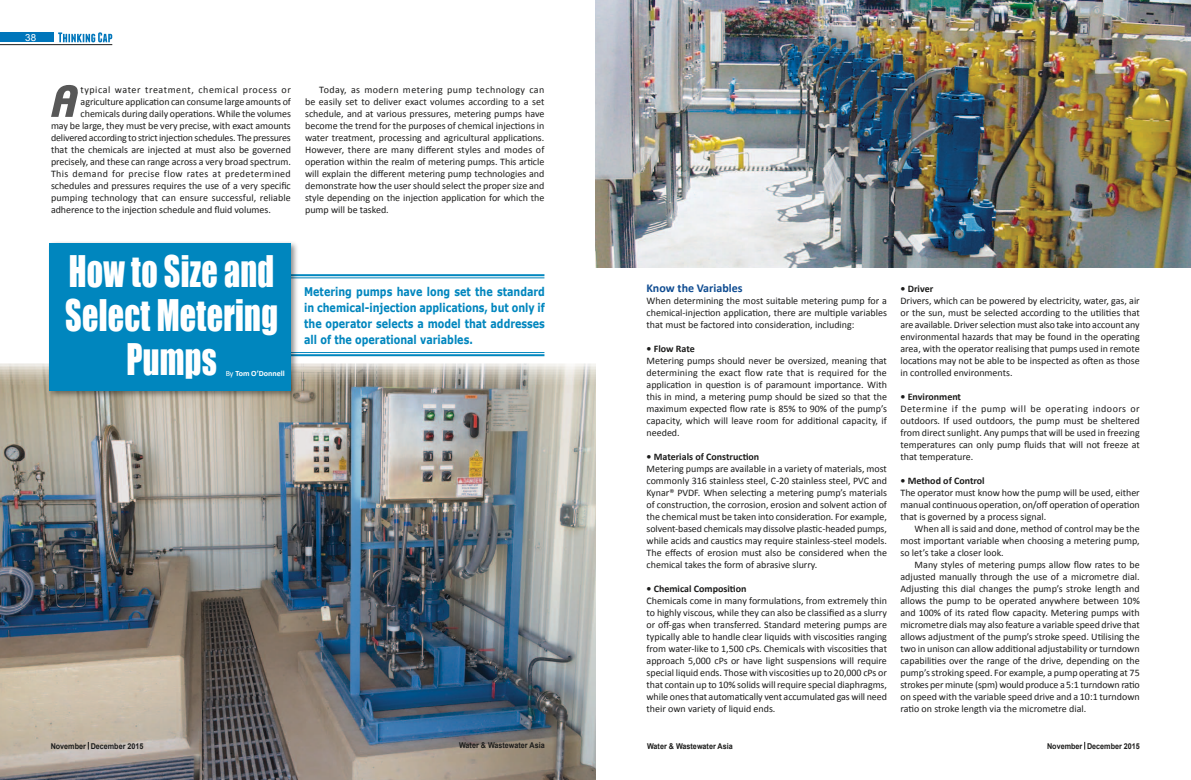
<style>
.page{position:relative;width:1191px;height:780px;background:#fff}
.page>*{position:absolute;margin:0;border:0;box-sizing:border-box;transform-origin:0 0}
.t1{font:40px/44px "Impact";letter-spacing:.01em;color:#fff;text-align:center;scale:.8 1}
.t2{font:700 12px/16px "Verdana";color:#0086be;text-align:justify;scale:.8 1}
.t3{font:700 12px "Calibri";color:#0f4c91}
.t4{font:10px/12px "Calibri";color:#1c1c1b;text-align:justify}
.t5{font:700 10px "Calibri";color:#1c1c1b}
.t6{font:10px "Calibri";letter-spacing:.035em;color:#1c1c1b}
.t7{font:10px "Calibri";letter-spacing:.055em;color:#1c1c1b}
.t8{font:9.8px "Arial";color:#fff}
.t9{font:700 8px "Arial";color:#1c1c1b;scale:.9 1}
.t10{font:700 8px "Calibri";color:#fff}
.s1{font-weight:400}
</style>
<div class="page">
<img style="left:0;top:363px;width:595px;height:417px">
<hr style="left:291px;top:274px;width:253px;height:2px;background:#0086be">
<hr style="left:291px;top:277px;width:253px;height:1px;background:#0086be">
<hr style="left:291px;top:354px;width:253px;height:2px;background:#0086be">
<hr style="left:291px;top:352px;width:253px;height:1px;background:#0086be">
<div style="left:0;top:32px;width:54px;height:10px;background:#0076bb"></div>
<svg style="left:58px;top:32px;width:54px;height:10px"></svg>
<hr style="left:0;top:44px;width:112px;height:1px;background:#1c1c1b">
<div style="left:47px;top:241px;width:252px;height:158px;background:#1c1c1b;opacity:.5"></div>
<div style="left:50px;top:243px;width:241px;height:147px;background:#0086be"></div>
<img style="left:595px;top:0;width:596px;height:267px">
<svg style="left:51px;top:85px;width:27px;height:32px"></svg>
<p class="t8" style="left:25px;top:32px;width:12px">38</p>
<p class="t7" style="left:80px;top:83px;width:212px">typical water treatment, chemical process or</p>
<p class="t4" style="left:81px;top:95px;width:212px">agriculture application can consume large amounts of</p>
<p class="t4" style="left:81px;top:107px;width:212px">chemicals during daily operations. While the volumes</p>
<p class="t4" style="left:51px;top:119px;width:241px">may be large, they must be very precise, with exact amounts</p>
<p class="t4" style="left:51px;top:131px;width:241px">delivered according to strict injection schedules. The pressures</p>
<p class="t4" style="left:51px;top:143px;width:241px">that the chemicals are injected at must also be governed</p>
<p class="t4" style="left:51px;top:155px;width:241px">precisely, and these can range across a very broad spectrum.</p>
<p class="t6" style="left:51px;top:167px;width:241px">This demand for precise flow rates at predetermined</p>
<p class="t4" style="left:51px;top:179px;width:241px">schedules and pressures requires the use of a very specific</p>
<p class="t4" style="left:51px;top:191px;width:241px">pumping technology that can ensure successful, reliable</p>
<p class="t4" style="left:51px;top:203px;width:221px">adherence to the injection schedule and fluid volumes.</p>
<p class="t4" style="left:305px;top:83px;width:241px;text-indent:14px">Today, as modern metering pump technology can be easily set to deliver exact volumes according to a set schedule, and at various pressures, metering pumps have become the trend for the purposes of chemical injections in water treatment, processing and agricultural applications.<br>However, there are many different styles and modes of operation within the realm of metering pumps. This article will explain the different metering pump technologies and demonstrate how the user should select the proper size and style depending on the injection application for which the pump will be tasked.</p>
<h1 class="t1" style="left:65px;top:248px;width:267px">How to Size and<br>Select Metering<br>Pumps</h1>
<p class="t10" style="left:226px;top:368px;width:61px"><span class="s1">By</span> Tom O’Donnell</p>
<p class="t2" style="left:304px;top:283px;width:302px">Metering pumps have long set the standard in chemical-injection applications, but only if the operator selects a model that addresses all of the operational variables.</p>
<p class="t3" style="left:646px;top:280px;width:98px">Know the Variables</p>
<p class="t4" style="left:646px;top:294px;width:242px">When determining the most suitable metering pump for a chemical-injection application, there are multiple variables that must be factored into consideration, including:</p>
<p class="t5" style="left:646px;top:342px;width:50px">• Flow Rate</p>
<p class="t4" style="left:646px;top:354px;width:242px">Metering pumps should never be oversized, meaning that determining the exact flow rate that is required for the application in question is of paramount importance. With this in mind, a metering pump should be sized so that the maximum expected flow rate is 85% to 90% of the pump’s capacity, which will leave room for additional capacity, if needed.</p>
<p class="t5" style="left:646px;top:450px;width:114px">• Materials of Construction</p>
<p class="t4" style="left:646px;top:462px;width:242px">Metering pumps are available in a variety of materials, most commonly 316 stainless steel, C-20 stainless steel, PVC and Kynar® PVDF. When selecting a metering pump’s materials of construction, the corrosion, erosion and solvent action of the chemical must be taken into consideration. For example, solvent-based chemicals may dissolve plastic-headed pumps, while acids and caustics may require stainless-steel models.<br>The effects of erosion must also be considered when the chemical takes the form of abrasive slurry.</p>
<p class="t5" style="left:646px;top:582px;width:101px">• Chemical Composition</p>
<p class="t4" style="left:646px;top:594px;width:242px">Chemicals come in many formulations, from extremely thin to highly viscous, while they can also be classified as a slurry or off-gas when transferred. Standard metering pumps are typically able to handle clear liquids with viscosities ranging from water-like to 1,500 cPs. Chemicals with viscosities that approach 5,000 cPs or have light suspensions will require special liquid ends. Those with viscosities up to 20,000 cPs or that contain up to 10% solids will require special diaphragms, while ones that automatically vent accumulated gas will need their own variety of liquid ends.</p>
<p class="t5" style="left:900px;top:282px;width:34px">• Driver</p>
<p class="t4" style="left:900px;top:294px;width:241px">Drivers, which can be powered by electricity, water, gas, air or the sun, must be selected according to the utilities that are available. Driver selection must also take into account any environmental hazards that may be found in the operating area, with the operator realising that pumps used in remote locations may not be able to be inspected as often as those in controlled environments.</p>
<p class="t5" style="left:900px;top:390px;width:62px">• Environment</p>
<p class="t4" style="left:900px;top:402px;width:241px">Determine if the pump will be operating indoors or outdoors. If used outdoors, the pump must be sheltered from direct sunlight. Any pumps that will be used in freezing temperatures can only pump fluids that will not freeze at that temperature.</p>
<p class="t5" style="left:900px;top:474px;width:86px">• Method of Control</p>
<p class="t4" style="left:900px;top:486px;width:241px">The operator must know how the pump will be used, either manual continuous operation, on/off operation of operation that is governed by a process signal.</p>
<p class="t4" style="left:900px;top:522px;width:241px;text-indent:14px">When all is said and done, method of control may be the most important variable when choosing a metering pump, so let’s take a closer look.</p>
<p class="t4" style="left:900px;top:558px;width:241px;text-indent:14px">Many styles of metering pumps allow flow rates to be adjusted manually through the use of a micrometre dial.<br>Adjusting this dial changes the pump’s stroke length and allows the pump to be operated anywhere between 10% and 100% of its rated flow capacity. Metering pumps with micrometre dials may also feature a variable speed drive that allows adjustment of the pump’s stroke speed. Utilising the two in unison can allow additional adjustability or turndown capabilities over the range of the drive, depending on the pump’s stroking speed. For example, a pump operating at 75 strokes per minute (spm) would produce a 5:1 turndown ratio on speed with the variable speed drive and a 10:1 turndown ratio on stroke length via the micrometre dial.</p>
<p class="t9" style="left:459px;top:740px;width:97px">Water &amp; Wastewater Asia</p>
<p class="t9" style="left:647px;top:741px;width:97px">Water &amp; Wastewater Asia</p>
<p class="t9" style="left:51px;top:741px;width:105px">November December 2015</p>
<p class="t9" style="left:1047px;top:741px;width:105px">November December 2015</p>
</div>
